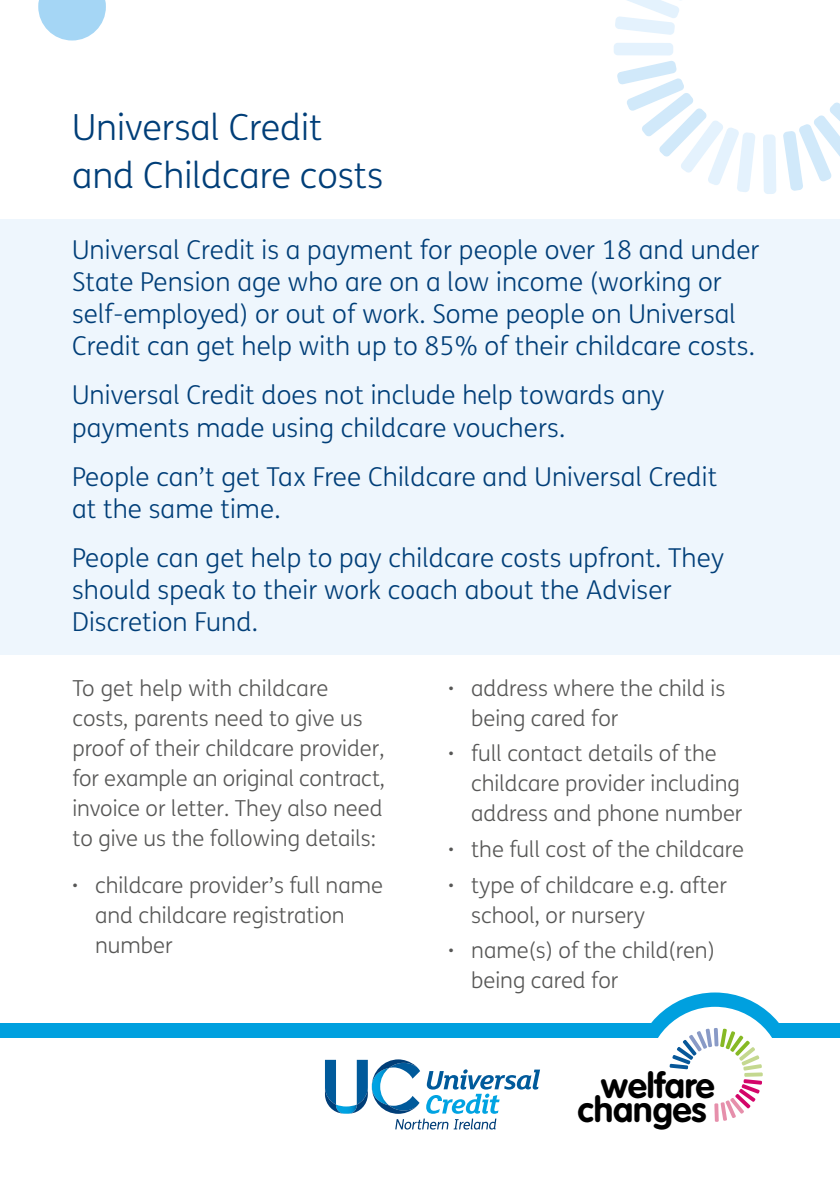
<style>
.page{position:relative;width:840px;height:1191px;background:#fff}
.page>*{position:absolute;margin:0;border:0;box-sizing:border-box;transform-origin:0 0}
.t1{font:300 36px/47.4px "FS Me";color:#003e78}
.t2{font:700 35px "VAG Rounded";color:#000}
.t3{font:300 26px/32px "FS Me";letter-spacing:.005em;color:#003e78}
.t4{font:300 22px/30px "FS Me";color:#575756}
.s1{font-size:16px}
</style>
<div class="page">
<div style="left:0;top:220px;width:839px;height:435px;background:#eef6fd"></div>
<div style="left:632px;top:992px;width:164px;height:164px;background:#00a0df;border-radius:50%"></div>
<div style="left:0;top:1038px;width:839px;height:153px;background:#fff"></div>
<div style="left:0;top:1023px;width:839px;height:15px;background:#00a0df"></div>
<div style="left:646px;top:1006px;width:136px;height:136px;background:#fff;border-radius:50%"></div>
<svg style="left:669px;top:1028px;width:92px;height:42px"></svg>
<svg style="left:743px;top:1072px;width:19px;height:4px"></svg>
<svg style="left:720px;top:1079px;width:41px;height:41px"></svg>
<svg style="left:714px;top:1103px;width:4px;height:18px"></svg>
<svg style="left:325px;top:1059px;width:215px;height:70px"></svg>
<svg style="left:615px;top:0;width:66px;height:35px"></svg>
<div style="left:613px;top:43px;width:60px;height:12px;background:#e4f2fd;border-radius:4px"></div>
<svg style="left:617px;top:61px;width:138px;height:131px"></svg>
<svg style="left:763px;top:134px;width:12px;height:60px"></svg>
<svg style="left:783px;top:102px;width:56px;height:89px"></svg>
<svg style="left:38px;top:0;width:68px;height:41px"></svg>
<h1 class="t1" style="left:72px;top:103px;width:312px">Universal Credit and Childcare costs</h1>
<p class="t3" style="left:72px;top:233px;width:688px">Universal Credit is a payment for people over 18 and under State Pension age who are on a low income (working or self-employed) or out of work. Some people on Universal Credit can get help with up to 85% of their childcare costs.</p>
<p class="t3" style="left:72px;top:379px;width:593px">Universal Credit does not include help towards any payments made using childcare vouchers.</p>
<p class="t3" style="left:72px;top:460px;width:646px">People can’t get Tax Free Childcare and Universal Credit at the same time.</p>
<p class="t3" style="left:72px;top:541px;width:653px">People can get help to pay childcare costs upfront. They should speak to their work coach about the Adviser<br>Discretion Fund.</p>
<p class="t4" style="left:72px;top:672px;width:314px">To get help with childcare costs, parents need to give us proof of their childcare provider, for example an original contract, invoice or letter. They also need to give us the following details:</p>
<p class="t4" style="left:95px;top:869px;width:289px;text-indent:-23px"><span class="s1">•</span> childcare provider’s full name and childcare registration number</p>
<p class="t4" style="left:471px;top:672px;width:255px;text-indent:-23px"><span class="s1">•</span> address where the child is being cared for</p>
<p class="t4" style="left:471px;top:738px;width:273px;text-indent:-23px"><span class="s1">•</span> full contact details of the childcare provider including address and phone number</p>
<p class="t4" style="left:448px;top:833px;width:297px"><span class="s1">•</span> the full cost of the childcare</p>
<p class="t4" style="left:471px;top:869px;width:257px;text-indent:-23px"><span class="s1">•</span> type of childcare e.g. after school, or nursery</p>
<p class="t4" style="left:471px;top:935px;width:245px;text-indent:-23px"><span class="s1">•</span> name(s) of the child(ren) being cared for</p>
<h2 class="t2" style="left:600px;top:1064px;width:115px">welfare</h2>
<h2 class="t2" style="left:577px;top:1088px;width:130px">changes</h2>
</div>
